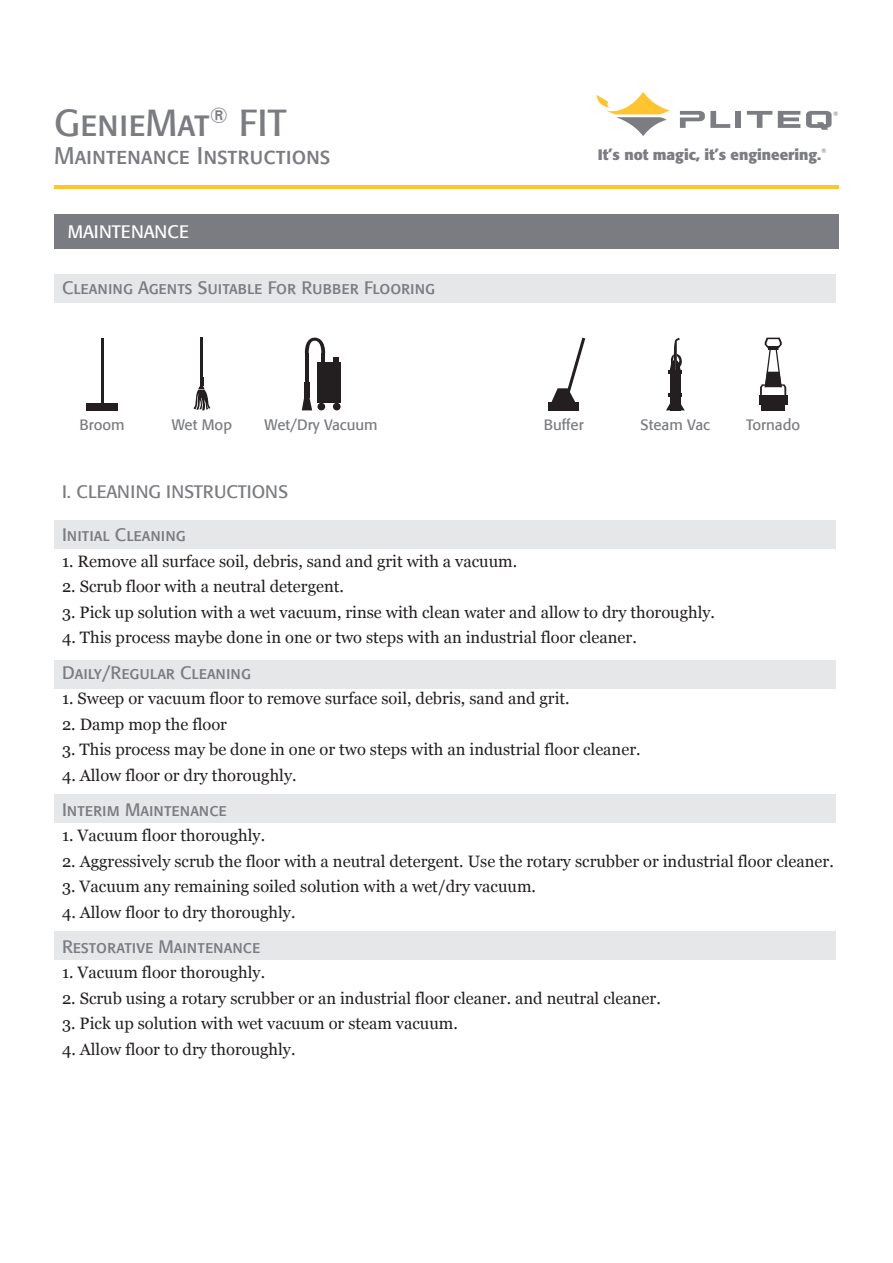
<style>
.page{position:relative;width:893px;height:1263px;background:#fff}
.page>*{position:absolute;margin:0;border:0;box-sizing:border-box;transform-origin:0 0}
.t1{font:37.5px "Formata Regular SC";color:#7a7c81}
.t2{font:24px "Formata Regular SC";color:#7a7c81}
.t3{font:18px "Formata Regular SC";color:#7a7c81}
.t4{font:18px "Formata Regular SC";color:#fff}
.t5{font:16.5px "Georgia";color:#231f20}
.t6{font:15px "Formata";color:#7a7c81}
.t7{font:700 15px "Formata";color:#7c7d82}
.t8{font:6.6px "Formata";color:#7c7d82}
.t9{font:6.6px "Formata";color:#7c7c81}
</style>
<div class="page">
<svg style="left:680px;top:111px;width:50px;height:17px"></svg>
<div style="left:735px;top:111px;width:6px;height:17px;background:#7c7d82"></div>
<svg style="left:747px;top:111px;width:25px;height:17px"></svg>
<svg style="left:778px;top:111px;width:22px;height:17px"></svg>
<svg style="left:806px;top:111px;width:25px;height:19px"></svg>
<svg style="left:596px;top:92px;width:73px;height:44px"></svg>
<hr style="left:54px;top:186px;width:785px;height:3px;background:#ffc52d">
<div style="left:54px;top:214px;width:785px;height:34px;background:#7a7c81"></div>
<div style="left:54px;top:520px;width:782px;height:29px;background:#e6e7e9"></div>
<div style="left:54px;top:274px;width:782px;height:29px;background:#e6e7e9"></div>
<div style="left:54px;top:660px;width:782px;height:28px;background:#e6e7e9"></div>
<div style="left:54px;top:794px;width:782px;height:29px;background:#e6e7e9"></div>
<div style="left:54px;top:931px;width:782px;height:29px;background:#e6e7e9"></div>
<hr style="left:101px;top:338px;width:2px;height:68px;background:#231f20">
<div style="left:86px;top:403px;width:32px;height:7px;background:#231f20"></div>
<hr style="left:200px;top:338px;width:2px;height:39px;background:#231f20">
<svg style="left:193px;top:377px;width:17px;height:33px"></svg>
<div style="left:318px;top:362px;width:23px;height:41px;background:#231f20"></div>
<div style="left:318px;top:403px;width:7px;height:7px;background:#231f20;border-radius:50%"></div>
<div style="left:333px;top:403px;width:8px;height:7px;background:#231f20;border-radius:50%"></div>
<div style="left:333px;top:357px;width:5px;height:8px;background:#231f20"></div>
<hr style="left:321px;top:353px;width:4px;height:12px;background:#231f20">
<hr style="left:305px;top:353px;width:4px;height:30px;background:#231f20">
<div style="left:304px;top:382px;width:5px;height:15px;background:#231f20"></div>
<svg style="left:302px;top:397px;width:10px;height:13px"></svg>
<svg style="left:305px;top:337px;width:21px;height:16px"></svg>
<svg style="left:551px;top:338px;width:34px;height:64px"></svg>
<div style="left:548px;top:402px;width:30px;height:8px;background:#231f20"></div>
<div style="left:670px;top:371px;width:11px;height:39px;background:#231f20"></div>
<svg style="left:666px;top:404px;width:19px;height:6px"></svg>
<hr style="left:668px;top:393px;width:14px;height:4px;background:#231f20">
<hr style="left:668px;top:370px;width:14px;height:4px;background:#231f20">
<svg style="left:669px;top:338px;width:13px;height:32px"></svg>
<svg style="left:760px;top:338px;width:26px;height:57px"></svg>
<div style="left:759px;top:395px;width:28px;height:9px;background:#231f20"></div>
<div style="left:761px;top:401px;width:24px;height:9px;background:#231f20"></div>
<h1 class="t1" style="left:54px;top:99px;width:234px">GenieMat<sup>®</sup> FIT</h1>
<h2 class="t2" style="left:54px;top:141px;width:277px">Maintenance Instructions</h2>
<p class="t7" style="left:598px;top:145px;width:225px">It’s not magic, it’s engineering.</p>
<p class="t8" style="left:821px;top:147px;width:7px">®</p>
<p class="t9" style="left:833px;top:109px;width:7px">®</p>
<p class="t4" style="left:68px;top:221px;width:123px">MAINTENANCE</p>
<p class="t3" style="left:62px;top:277px;width:374px">Cleaning Agents Suitable For Rubber Flooring</p>
<p class="t6" style="left:79px;top:416px;width:47px">Broom</p>
<p class="t6" style="left:172px;top:416px;width:62px">Wet Mop</p>
<p class="t6" style="left:265px;top:416px;width:115px">Wet/Dry Vacuum</p>
<p class="t6" style="left:544px;top:416px;width:42px">Buffer</p>
<p class="t6" style="left:641px;top:416px;width:71px">Steam Vac</p>
<p class="t6" style="left:746px;top:416px;width:56px">Tornado</p>
<p class="t3" style="left:62px;top:481px;width:228px">I. CLEANING INSTRUCTIONS</p>
<p class="t3" style="left:62px;top:524px;width:125px">Initial Cleaning</p>
<p class="t5" style="left:62px;top:549px;width:457px">1. Remove all surface soil, debris, sand and grit with a vacuum.</p>
<p class="t5" style="left:62px;top:575px;width:283px">2. Scrub floor with a neutral detergent.</p>
<p class="t5" style="left:62px;top:600px;width:654px">3. Pick up solution with a wet vacuum, rinse with clean water and allow to dry thoroughly.</p>
<p class="t5" style="left:62px;top:626px;width:576px">4. This process maybe done in one or two steps with an industrial floor cleaner.</p>
<p class="t3" style="left:62px;top:661px;width:190px">Daily/Regular Cleaning</p>
<p class="t5" style="left:62px;top:686px;width:509px">1. Sweep or vacuum floor to remove surface soil, debris, sand and grit.</p>
<p class="t5" style="left:62px;top:712px;width:166px">2. Damp mop the floor</p>
<p class="t5" style="left:62px;top:737px;width:580px">3. This process may be done in one or two steps with an industrial floor cleaner.</p>
<p class="t5" style="left:62px;top:763px;width:236px">4. Allow floor or dry thoroughly.</p>
<p class="t3" style="left:62px;top:798px;width:166px">Interim Maintenance</p>
<p class="t5" style="left:62px;top:823px;width:205px">1. Vacuum floor thoroughly.</p>
<p class="t5" style="left:62px;top:849px;width:773px">2. Aggressively scrub the floor with a neutral detergent. Use the rotary scrubber or industrial floor cleaner.</p>
<p class="t5" style="left:62px;top:874px;width:475px">3. Vacuum any remaining soiled solution with a wet/dry vacuum.</p>
<p class="t5" style="left:62px;top:900px;width:235px">4. Allow floor to dry thoroughly.</p>
<p class="t3" style="left:62px;top:935px;width:200px">Restorative Maintenance</p>
<p class="t5" style="left:62px;top:960px;width:205px">1. Vacuum floor thoroughly.</p>
<p class="t5" style="left:62px;top:986px;width:600px">2. Scrub using a rotary scrubber or an industrial floor cleaner. and neutral cleaner.</p>
<p class="t5" style="left:62px;top:1011px;width:397px">3. Pick up solution with wet vacuum or steam vacuum.</p>
<p class="t5" style="left:62px;top:1037px;width:235px">4. Allow floor to dry thoroughly.</p>
</div>
